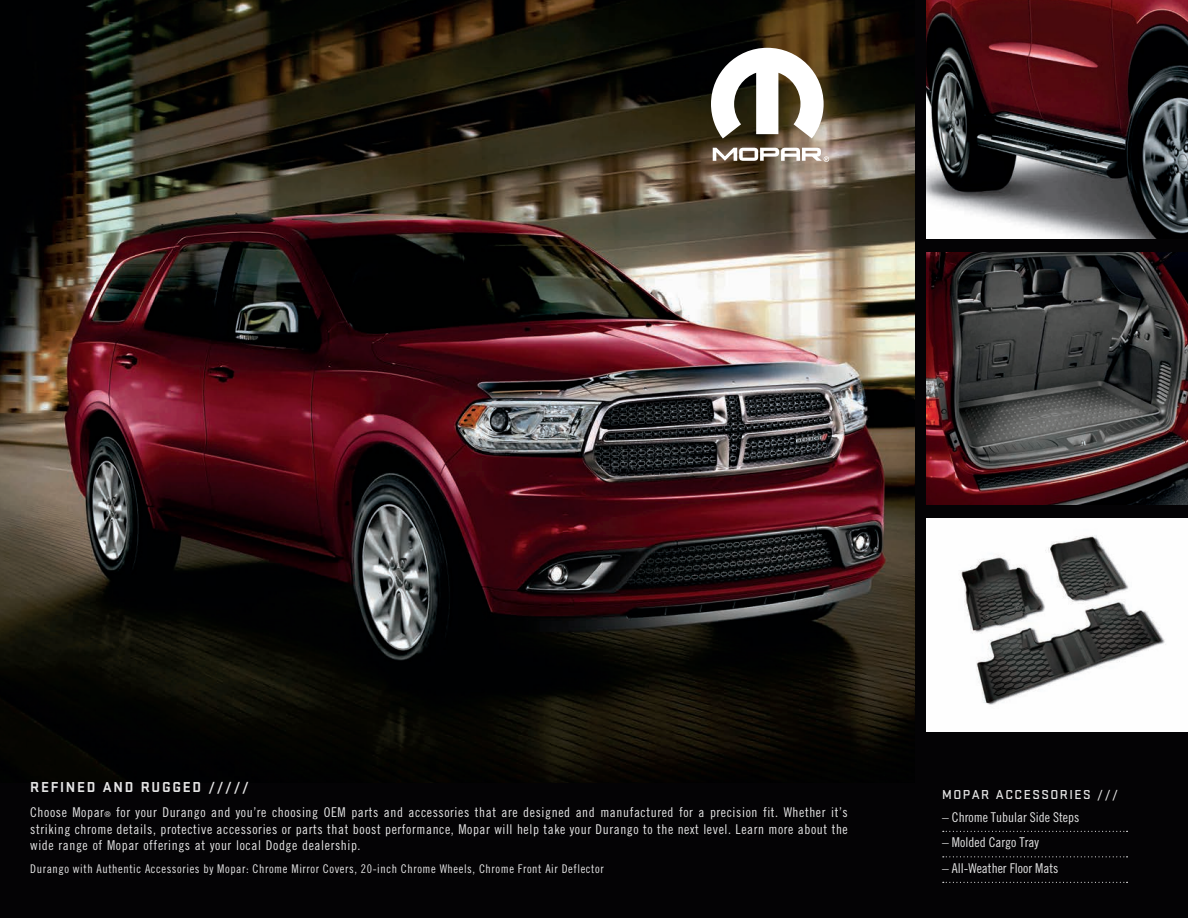
<style>
.page{position:relative;width:1188px;height:918px;background:#040305}
.page>*{position:absolute;margin:0;border:0;box-sizing:border-box;transform-origin:0 0}
.t1{font:700 15px "Stratum 1";letter-spacing:.115em;color:#fff}
.t2{font:13.5px/16.5px "Trade Gothic Cond Eighteen";color:#fff;text-align:justify}
.t3{font:500 13.5px "Stratum 1";letter-spacing:.11em;color:#fff}
.t4{font:12px "Trade Gothic Cond Eighteen";letter-spacing:.05em;color:#fff}
.s1{font-size:7.8px}
</style>
<div class="page">
<img style="left:0;top:0;width:915px;height:782px">
<svg style="left:711px;top:48px;width:113px;height:91px"></svg>
<svg style="left:713px;top:148px;width:116px;height:14px"></svg>
<img style="left:926px;top:253px;width:262px;height:251px">
<img style="left:926px;top:0;width:262px;height:238px">
<img style="left:926px;top:518px;width:262px;height:213px">
<svg style="left:943px;top:831px;width:185px;height:1px"></svg>
<svg style="left:943px;top:856px;width:185px;height:1px"></svg>
<svg style="left:943px;top:882px;width:185px;height:1px"></svg>
<p class="t1" style="left:30px;top:776px;width:220px">REFINED AND RUGGED /////</p>
<p class="t2" style="left:30px;top:804px;width:819px">Choose Mopar<span class="s1">®</span> for your Durango and you’re choosing OEM parts and accessories that are designed and manufactured for a precision fit. Whether it’s striking chrome details, protective accessories or parts that boost performance, Mopar will help take your Durango to the next level. Learn more about the wide range of Mopar offerings at your local Dodge dealership.</p>
<p class="t4" style="left:30px;top:861px;width:575px">Durango with Authentic Accessories by Mopar: Chrome Mirror Covers, 20-inch Chrome Wheels, Chrome Front Air Deflector</p>
<p class="t3" style="left:942px;top:785px;width:177px">MOPAR ACCESSORIES ///</p>
<p class="t2" style="left:942px;top:809px;width:139px">– Chrome Tubular Side Steps</p>
<p class="t2" style="left:942px;top:834px;width:98px">– Molded Cargo Tray</p>
<p class="t2" style="left:942px;top:860px;width:118px">– All-Weather Floor Mats</p>
</div>
